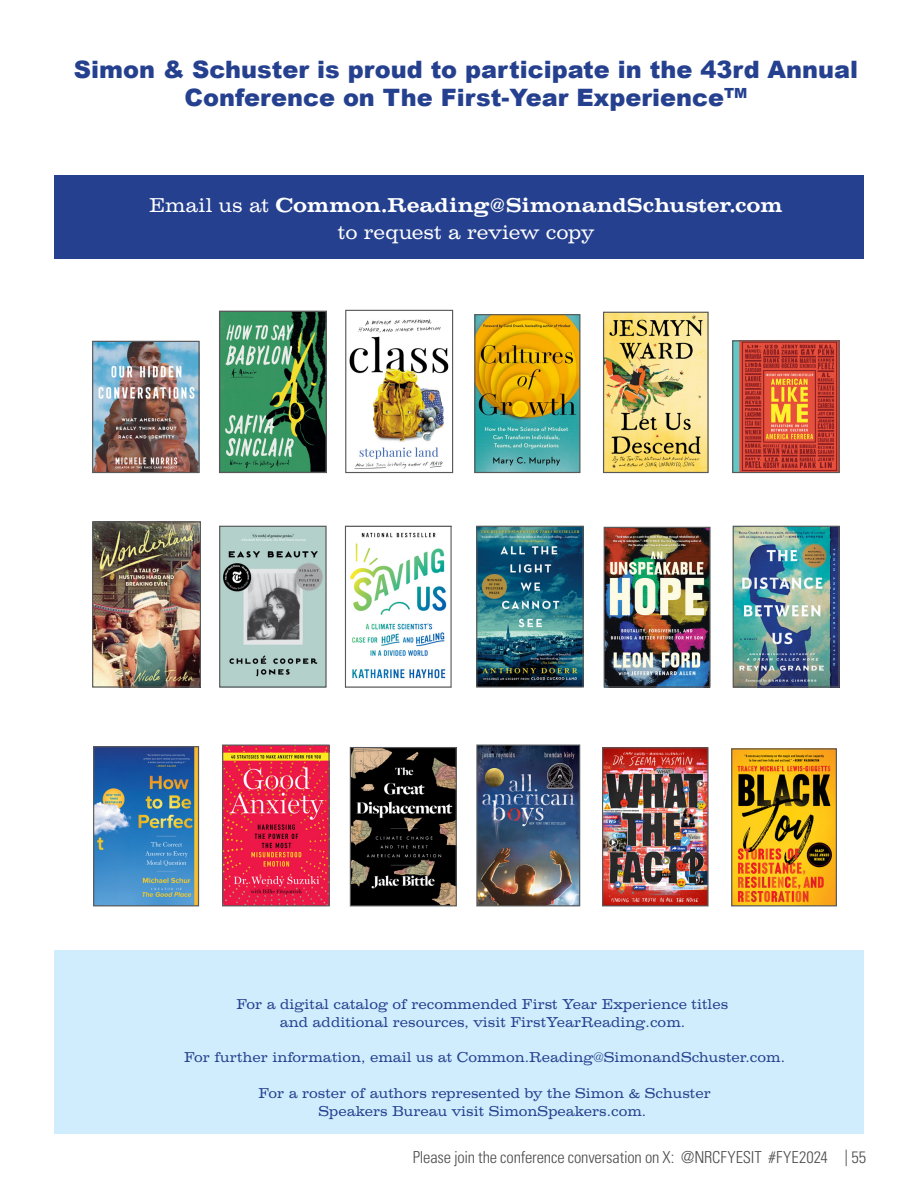
<style>
.page{position:relative;width:918px;height:1188px;background:#fff}
.page>*{position:absolute;margin:0;border:0;box-sizing:border-box;transform-origin:0 0}
.t1{font:900 24px/28.8px "Arial";color:#25408f;text-align:center}
.t2{font:500 20.7px/27.2px "Volta T";letter-spacing:-.01em;color:#fff;text-align:center}
.t3{font:300 condensed 16.5px "Univers LT Std";letter-spacing:-.01em;color:#4d4d4f}
.t4{font:14.85px/17.9px "Volta T";color:#25408f;text-align:center}
.s1{font-weight:400}
</style>
<div class="page">
<img style="left:735px;top:528px;width:103px;height:158px">
<div style="left:733px;top:526px;width:107px;height:162px;border:1px solid #58595b"></div>
<div style="left:54px;top:951px;width:810px;height:183px;background:#cfedfc"></div>
<div style="left:54px;top:175px;width:810px;height:83px;background:#25408f"></div>
<img style="left:606px;top:529px;width:103px;height:157px">
<div style="left:604px;top:527px;width:107px;height:161px;border:1px solid #58595b"></div>
<img style="left:224px;top:747px;width:104px;height:157px">
<div style="left:222px;top:745px;width:108px;height:161px;border:1px solid #58595b"></div>
<img style="left:734px;top:342px;width:104px;height:129px">
<div style="left:732px;top:340px;width:108px;height:133px;border:1px solid #58595b"></div>
<img style="left:221px;top:313px;width:104px;height:158px">
<div style="left:219px;top:311px;width:108px;height:162px;border:1px solid #58595b"></div>
<img style="left:349px;top:319px;width:100px;height:150px">
<div style="left:345px;top:310px;width:108px;height:163px;border:1px solid #58595b"></div>
<img style="left:94px;top:343px;width:104px;height:128px">
<div style="left:92px;top:341px;width:108px;height:132px;border:1px solid #58595b"></div>
<img style="left:605px;top:314px;width:102px;height:157px">
<div style="left:603px;top:312px;width:106px;height:161px;border:1px solid #58595b"></div>
<img style="left:95px;top:748px;width:102px;height:156px">
<div style="left:93px;top:746px;width:106px;height:160px;border:1px solid #58595b"></div>
<img style="left:478px;top:747px;width:100px;height:157px">
<div style="left:476px;top:745px;width:104px;height:161px;border:1px solid #58595b"></div>
<img style="left:604px;top:749px;width:103px;height:155px">
<div style="left:602px;top:747px;width:107px;height:159px;border:1px solid #58595b"></div>
<img style="left:733px;top:750px;width:102px;height:154px">
<div style="left:731px;top:748px;width:106px;height:158px;border:1px solid #58595b"></div>
<img style="left:352px;top:749px;width:103px;height:155px">
<div style="left:350px;top:747px;width:107px;height:159px;border:1px solid #58595b"></div>
<img style="left:350px;top:532px;width:97px;height:147px">
<div style="left:345px;top:526px;width:107px;height:162px;border:1px solid #58595b"></div>
<img style="left:478px;top:528px;width:104px;height:158px">
<div style="left:476px;top:526px;width:108px;height:162px;border:1px solid #58595b"></div>
<img style="left:221px;top:528px;width:104px;height:158px">
<div style="left:219px;top:526px;width:108px;height:162px;border:1px solid #58595b"></div>
<img style="left:476px;top:316px;width:102px;height:155px">
<div style="left:474px;top:314px;width:106px;height:159px;border:1px solid #58595b"></div>
<img style="left:94px;top:523px;width:105px;height:163px">
<div style="left:92px;top:521px;width:109px;height:167px;border:1px solid #58595b"></div>
<p class="t1" style="left:74px;top:54px;width:786px">Simon &amp; Schuster is proud to participate in the 43rd Annual<br>Conference on The First-Year Experience<sup>TM</sup></p>
<p class="t2" style="left:149px;top:192px;width:635px"><span class="s1">Email us at</span> Common.Reading@SimonandSchuster.com <span class="s1">to request a review copy</span></p>
<p class="t4" style="left:237px;top:995px;width:493px">For a digital catalog of recommended First Year Experience titles and additional resources, visit FirstYearReading.com.</p>
<p class="t4" style="left:184px;top:1049px;width:602px">For further information, email us at Common.Reading@SimonandSchuster.com.</p>
<p class="t4" style="left:259px;top:1084px;width:454px">For a roster of authors represented by the Simon &amp; Schuster<br>Speakers Bureau visit SimonSpeakers.com.</p>
<p class="t3" style="left:413px;top:1147px;width:455px">Please join the conference conversation on X: @NRCFYESIT #FYE2024 | 55</p>
</div>
